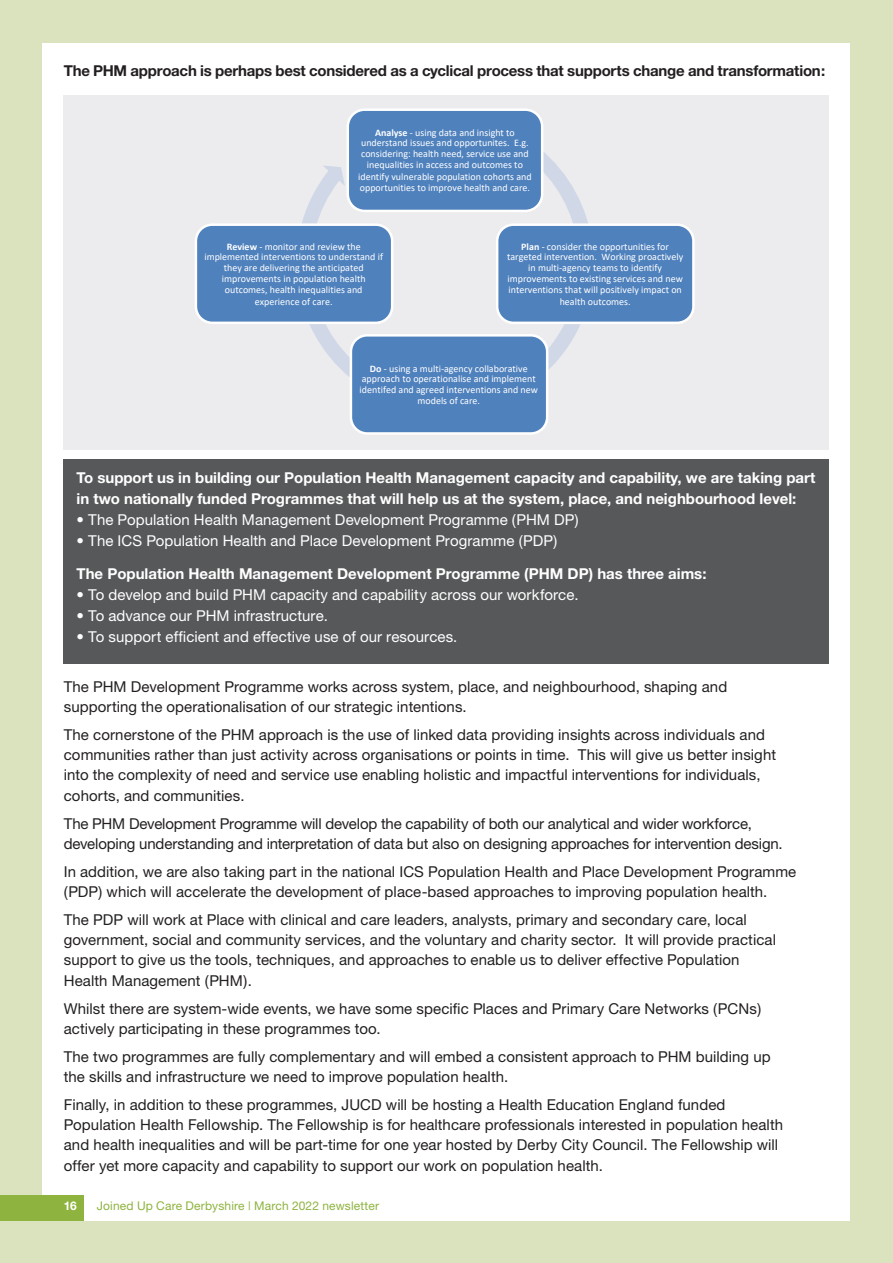
<style>
.page{position:relative;width:893px;height:1263px;background:#dae3bd}
.page>*{position:absolute;margin:0;border:0;box-sizing:border-box;transform-origin:0 0}
.t1{font:15px/20.2px "Helvetica Neue";letter-spacing:.005em;color:#231f20}
.t2{font:15px "Helvetica Neue";letter-spacing:.005em;color:#fff}
.p_bold_no_space_afte{font:700 15px/20.5px "Helvetica Neue";color:#fff}
.t3{font:700 15px "Helvetica Neue";letter-spacing:-.015em;color:#231f20}
.t4{font:12px "Helvetica Neue";letter-spacing:.01em;color:#8eb33e}
.t5{font:700 12px "Helvetica Neue";color:#fff}
.t6{font:10.05px/11.2px "Calibri";color:#fff;text-align:center}
.s1{font-weight:700}
</style>
<div class="page">
<div style="left:43px;top:43px;width:807px;height:1177px;background:#fff"></div>
<div style="left:0;top:1194px;width:83px;height:26px;background:#8eb33e"></div>
<div style="left:64px;top:96px;width:765px;height:354px;background:#ececee"></div>
<svg style="left:302px;top:152px;width:286px;height:279px"></svg>
<div style="left:348px;top:110px;width:194px;height:101px;background:#4f81bd;border-radius:17px"></div>
<div style="left:347px;top:108px;width:196px;height:104px;border:3px solid #fff;border-radius:17px"></div>
<div style="left:497px;top:225px;width:196px;height:98px;background:#4f81bd;border-radius:16px"></div>
<div style="left:496px;top:223px;width:199px;height:101px;border:3px solid #fff;border-radius:16px"></div>
<div style="left:351px;top:335px;width:196px;height:98px;background:#4f81bd;border-radius:16px"></div>
<div style="left:350px;top:334px;width:198px;height:101px;border:3px solid #fff;border-radius:16px"></div>
<div style="left:196px;top:225px;width:196px;height:98px;background:#4f81bd;border-radius:16px"></div>
<div style="left:195px;top:223px;width:198px;height:101px;border:3px solid #fff;border-radius:16px"></div>
<div style="left:64px;top:459px;width:765px;height:204px;background:#57585a"></div>
<p class="t3" style="left:64px;top:61px;width:763px">The PHM approach is perhaps best considered as a cyclical process that supports change and transformation:</p>
<p class="t6" style="left:361px;top:127px;width:169px;line-height:10.1px"><span class="s1">Analyse</span> - using data and insight to understand issues and opportunites. E.g.</p>
<p class="t6" style="left:358px;top:148px;width:175px">considering: health need, service use and inequalities in access and outcomes to identify vulnerable population cohorts and opportunities to improve health and care.</p>
<p class="t6" style="left:204px;top:241px;width:180px;line-height:10.1px"><span class="s1">Review</span> - monitor and review the implemented interventions to understand if</p>
<p class="t6" style="left:222px;top:262px;width:145px">they are delivering the anticipated improvements in population health outcomes, health inequalities and experience of care.</p>
<p class="t6" style="left:507px;top:241px;width:178px;line-height:10.1px"><span class="s1">Plan</span> - consider the opportunities for targeted intervention. Working proactively</p>
<p class="t6" style="left:507px;top:262px;width:177px">in multi-agency teams to identify improvements to existing services and new interventions that will positively impact on health outcomes.</p>
<p class="t6" style="left:362px;top:363px;width:175px;line-height:10.1px"><span class="s1">Do</span> - using a multi-agency collaborative approach to operationalise and implement</p>
<p class="t6" style="left:360px;top:384px;width:180px">identifed and agreed interventions and new models of care.</p>
<p class="p_bold_no_space_afte" style="left:77px;top:467px;width:740px">To support us in building our Population Health Management capacity and capability, we are taking part in two nationally funded Programmes that will help us at the system, place, and neighbourhood level:</p>
<p class="t2" style="left:77px;top:511px;width:504px">• The Population Health Management Development Programme (PHM DP)</p>
<p class="t2" style="left:77px;top:532px;width:482px">• The ICS Population Health and Place Development Programme (PDP)</p>
<p class="p_bold_no_space_afte" style="left:77px;top:563px;width:631px">The Population Health Management Development Programme (PHM DP) has three aims:</p>
<p class="t2" style="left:77px;top:586px;width:503px">• To develop and build PHM capacity and capability across our workforce.</p>
<p class="t2" style="left:77px;top:607px;width:253px">• To advance our PHM infrastructure.</p>
<p class="t2" style="left:77px;top:628px;width:382px">• To support efficient and effective use of our resources.</p>
<p class="t1" style="left:64px;top:676px;width:665px">The PHM Development Programme works across system, place, and neighbourhood, shaping and supporting the operationalisation of our strategic intentions.</p>
<p class="t1" style="left:64px;top:724px;width:714px">The cornerstone of the PHM approach is the use of linked data providing insights across individuals and communities rather than just activity across organisations or points in time. This will give us better insight into the complexity of need and service use enabling holistic and impactful interventions for individuals, cohorts, and communities.</p>
<p class="t1" style="left:64px;top:813px;width:720px">The PHM Development Programme will develop the capability of both our analytical and wider workforce, developing understanding and interpretation of data but also on designing approaches for intervention design.</p>
<p class="t1" style="left:64px;top:861px;width:734px">In addition, we are also taking part in the national ICS Population Health and Place Development Programme (PDP) which will accelerate the development of place-based approaches to improving population health.</p>
<p class="t1" style="left:64px;top:909px;width:714px">The PDP will work at Place with clinical and care leaders, analysts, primary and secondary care, local government, social and community services, and the voluntary and charity sector. It will provide practical support to give us the tools, techniques, and approaches to enable us to deliver effective Population Health Management (PHM).</p>
<p class="t1" style="left:64px;top:998px;width:699px">Whilst there are system-wide events, we have some specific Places and Primary Care Networks (PCNs) actively participating in these programmes too.</p>
<p class="t1" style="left:64px;top:1046px;width:708px">The two programmes are fully complementary and will embed a consistent approach to PHM building up the skills and infrastructure we need to improve population health.</p>
<p class="t1" style="left:64px;top:1094px;width:721px">Finally, in addition to these programmes, JUCD will be hosting a Health Education England funded Population Health Fellowship. The Fellowship is for healthcare professionals interested in population health and health inequalities and will be part-time for one year hosted by Derby City Council. The Fellowship will offer yet more capacity and capability to support our work on population health.</p>
<p class="t5" style="left:64px;top:1198px;width:15px">16</p>
<p class="t4" style="left:97px;top:1199px;width:284px">Joined Up Care Derbyshire | March 2022 newsletter</p>
</div>
